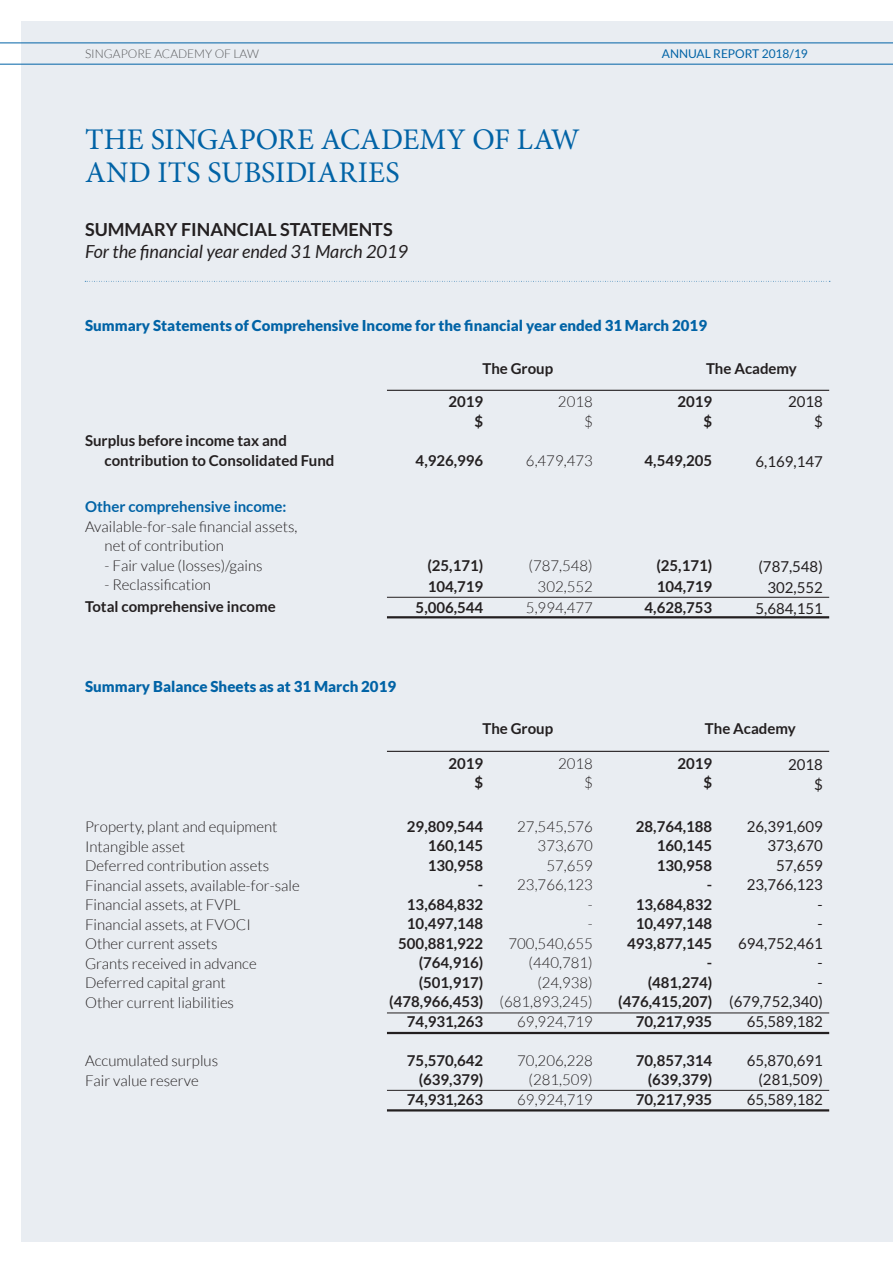
<style>
.page{position:relative;width:893px;height:1263px;background:#fff}
.page>*{position:absolute;margin:0;border:0;box-sizing:border-box;transform-origin:0 0}
.t1{font:30px/33px "Minion Pro";letter-spacing:.005em;color:#0163a6}
.t2{font:italic 18px "Lato";color:#231f20}
.t3{font:700 18px "Lato";color:#231f20}
.t4{font:300 15px/19.5px "Lato";color:#231f20;text-align:right}
.t5{font:700 15px/19.5px "Lato";color:#231f20;text-align:right}
.t6{font:15px/19.5px "Lato";color:#231f20;text-align:right}
.t7{font:900 15px "Lato";color:#0163a6}
.t8{font:700 15px "Lato";color:#0163a6}
.t9{font:300 12px "Lato";color:#57585a}
.t10{font:12px "Lato";color:#0163a6}
</style>
<div class="page">
<div style="left:21px;top:21px;width:872px;height:1221px;background:#e9edf2"></div>
<hr style="left:0;top:43px;width:893px;height:1px;background:#0163a6">
<hr style="left:0;top:64px;width:893px;height:1px;background:#0163a6">
<hr style="left:83px;top:280px;width:749px;height:2px;background:#231f20;opacity:.78">
<hr style="left:387px;top:597px;width:442px;height:1px;background:#231f20">
<hr style="left:387px;top:1012px;width:442px;height:1px;background:#231f20">
<hr style="left:387px;top:1090px;width:442px;height:1px;background:#231f20">
<hr style="left:387px;top:616px;width:442px;height:2px;background:#231f20">
<hr style="left:387px;top:1032px;width:442px;height:2px;background:#231f20">
<hr style="left:387px;top:1109px;width:442px;height:2px;background:#231f20">
<hr style="left:387px;top:390px;width:442px;height:1px;background:#231f20">
<hr style="left:387px;top:751px;width:442px;height:1px;background:#231f20">
<p class="t9" style="left:85px;top:48px;width:175px">SINGAPORE ACADEMY OF LAW</p>
<p class="t10" style="left:662px;top:47px;width:148px">ANNUAL REPORT 2018/19</p>
<h1 class="t1" style="left:85px;top:123px;width:497px">THE SINGAPORE ACADEMY OF LAW<br>AND ITS SUBSIDIARIES</h1>
<p class="t3" style="left:85px;top:219px;width:309px">SUMMARY FINANCIAL STATEMENTS</p>
<p class="t2" style="left:85px;top:242px;width:324px">For the financial year ended 31 March 2019</p>
<p class="t7" style="left:85px;top:317px;width:623px">Summary Statements of Comprehensive Income for the financial year ended 31 March 2019</p>
<p class="t5" style="left:105px;top:431px;width:231px;text-align:left;text-indent:-20px">Surplus before income tax and contribution to Consolidated Fund</p>
<p class="t8" style="left:85px;top:498px;width:203px">Other comprehensive income:</p>
<p class="t4" style="left:105px;top:517px;width:194px;text-align:left;text-indent:-20px">Available-for-sale financial assets, net of contribution</p>
<p class="t4" style="left:105px;top:556px;width:160px">- Fair value (losses)/gains</p>
<p class="t4" style="left:105px;top:575px;width:108px">- Reclassification</p>
<p class="t5" style="left:85px;top:596px;width:192px">Total comprehensive income</p>
<p class="t5" style="left:482px;top:358px;width:72px">The Group</p>
<p class="t5" style="left:448px;top:392px;width:36px">2019 $</p>
<p class="t5" style="left:416px;top:450px;width:69px">4,926,996</p>
<p class="t5" style="left:416px;top:554px;width:69px;line-height:21px">(25,171)<br>104,719<br>5,006,544</p>
<p class="t4" style="left:558px;top:392px;width:36px">2018 $</p>
<p class="t4" style="left:526px;top:451px;width:68px">6,479,473</p>
<p class="t4" style="left:526px;top:555px;width:68px;line-height:21px">(787,548)<br>302,552<br>5,994,477</p>
<p class="t7" style="left:85px;top:677px;width:313px">Summary Balance Sheets as at 31 March 2019</p>
<p class="t5" style="left:482px;top:718px;width:72px">The Group</p>
<p class="t4" style="left:85px;top:817px;width:216px;text-align:left">Property, plant and equipment<br>Intangible asset<br>Deferred contribution assets<br>Financial assets, available-for-sale<br>Financial assets, at FVPL<br>Financial assets, at FVOCI<br>Other current assets<br>Grants received in advance<br>Deferred capital grant<br>Other current liabilities</p>
<p class="t4" style="left:85px;top:1051px;width:135px;text-align:left">Accumulated surplus<br>Fair value reserve</p>
<p class="t5" style="left:448px;top:753px;width:36px">2019 $</p>
<p class="t5" style="left:389px;top:816px;width:96px">29,809,544<br>160,145<br>130,958<br>-<br>13,684,832<br>10,497,148<br>500,881,922 (764,916) (501,917) (478,966,453)<br>74,931,263</p>
<p class="t5" style="left:407px;top:1050px;width:78px">75,570,642 (639,379)<br>74,931,263</p>
<p class="t4" style="left:558px;top:754px;width:36px">2018 $</p>
<p class="t4" style="left:500px;top:817px;width:95px">27,545,576<br>373,670<br>57,659<br>23,766,123<br>-<br>-<br>700,540,655 (440,781) (24,938) (681,893,245)<br>69,924,719</p>
<p class="t4" style="left:517px;top:1051px;width:77px">70,206,228 (281,509)<br>69,924,719</p>
<p class="t5" style="left:706px;top:358px;width:92px">The Academy</p>
<p class="t5" style="left:677px;top:392px;width:36px">2019 $</p>
<p class="t5" style="left:645px;top:450px;width:69px">4,549,205</p>
<p class="t5" style="left:645px;top:554px;width:69px;line-height:21px">(25,171)<br>104,719<br>4,628,753</p>
<p class="t6" style="left:788px;top:392px;width:36px">2018 $</p>
<p class="t6" style="left:756px;top:452px;width:69px">6,169,147</p>
<p class="t6" style="left:756px;top:556px;width:69px;line-height:21px">(787,548)<br>302,552<br>5,684,151</p>
<p class="t5" style="left:705px;top:718px;width:92px">The Academy</p>
<p class="t5" style="left:677px;top:753px;width:36px">2019 $</p>
<p class="t5" style="left:618px;top:816px;width:96px">28,764,188<br>160,145<br>130,958<br>-<br>13,684,832<br>10,497,148<br>493,877,145 -<br>(481,274) (476,415,207)<br>70,217,935</p>
<p class="t5" style="left:636px;top:1050px;width:78px">70,857,314 (639,379)<br>70,217,935</p>
<p class="t6" style="left:788px;top:755px;width:36px">2018 $</p>
<p class="t6" style="left:729px;top:816px;width:95px">26,391,609<br>373,670<br>57,659<br>23,766,123<br>-<br>-<br>694,752,461<br>-<br>- (679,752,340)<br>65,589,182</p>
<p class="t6" style="left:747px;top:1050px;width:77px">65,870,691 (281,509)<br>65,589,182</p>
</div>
